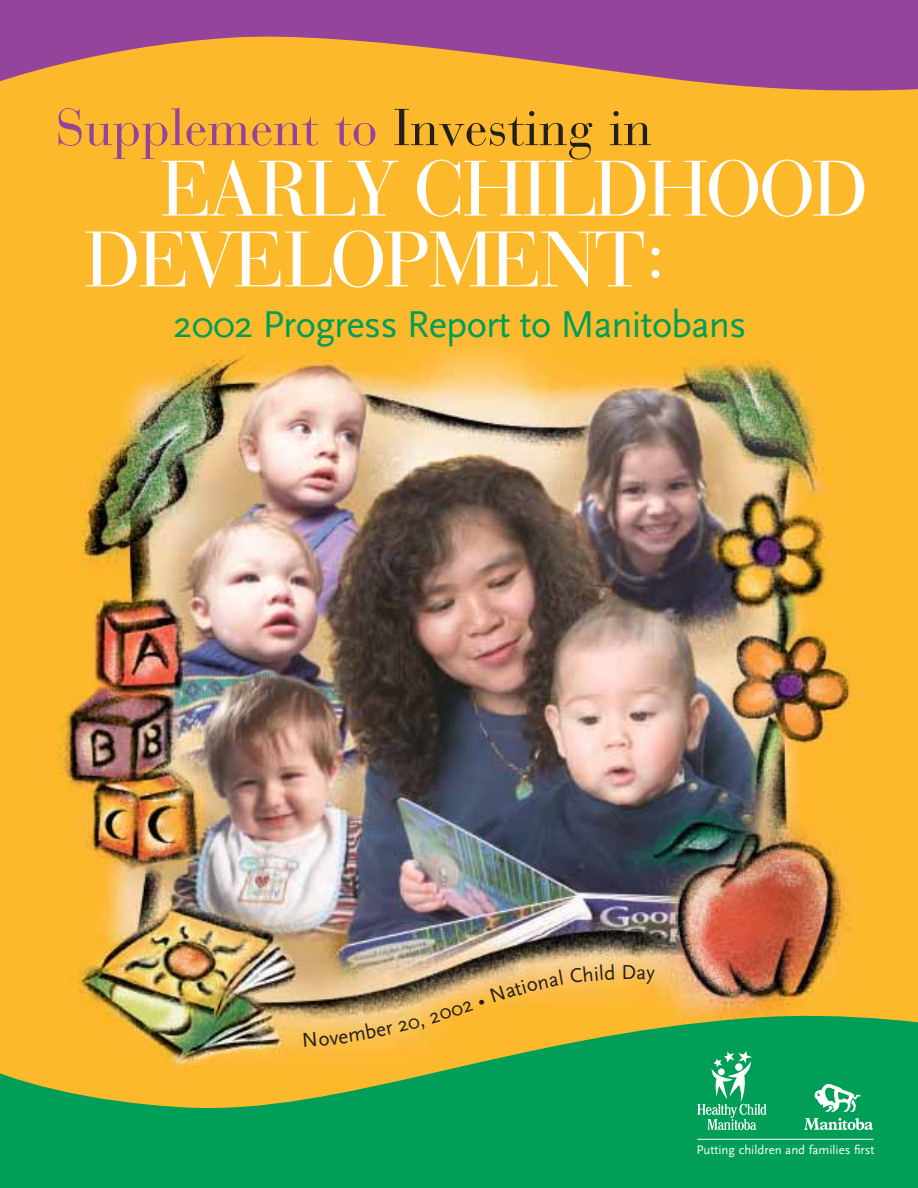
<style>
.page{position:relative;width:918px;height:1188px;background:#fff}
.page>*{position:absolute;margin:0;border:0;box-sizing:border-box;transform-origin:0 0}
.t1{font:77.85px "Bauer Bodoni";letter-spacing:-.035em;color:#fff}
.t2{font:51.45px "Bauer Bodoni";color:#94459b}
.t3{font:39px "Scala Sans";letter-spacing:-.025em;color:#009e56}
.t4{font:21px "Scala Sans";color:#231f1f}
.t5{font:12.9px "Scala Sans";color:#fff}
.s1{color:#231f1f}
</style>
<div class="page">
<img style="left:0;top:105px;width:918px;height:899px">
<svg style="left:0;top:0;width:918px;height:105px;fill:#94459b"></svg>
<svg style="left:0;top:1004px;width:918px;height:184px;fill:#009e56"></svg>
<svg style="left:697px;top:1051px;width:69px;height:79px"></svg>
<svg style="left:814px;top:1083px;width:47px;height:29px"></svg>
<svg style="left:804px;top:1118px;width:69px;height:12px"></svg>
<hr style="left:697px;top:1139px;width:176px;height:1px;background:#fff">
<svg style="left:304px;top:970px;width:259px;height:77px"></svg>
<svg style="left:570px;top:964px;width:44px;height:20px"></svg>
<svg style="left:637px;top:969px;width:18px;height:16px"></svg>
<h2 class="t2" style="left:56px;top:107px;width:598px">Supplement to <span class="s1">Investing in</span></h2>
<h1 class="t1" style="left:161px;top:158px;width:710px">EARLY CHILDHOOD</h1>
<h1 class="t1" style="left:85px;top:229px;width:583px">DEVELOPMENT:</h1>
<h3 class="t3" style="left:173px;top:309px;width:575px">2002 Progress Report to Manitobans</h3>
<h3 class="t4" style="left:621px;top:964px;width:17px">D</h3>
<p class="t5" style="left:697px;top:1145px;width:179px">Putting children and families first</p>
</div>
